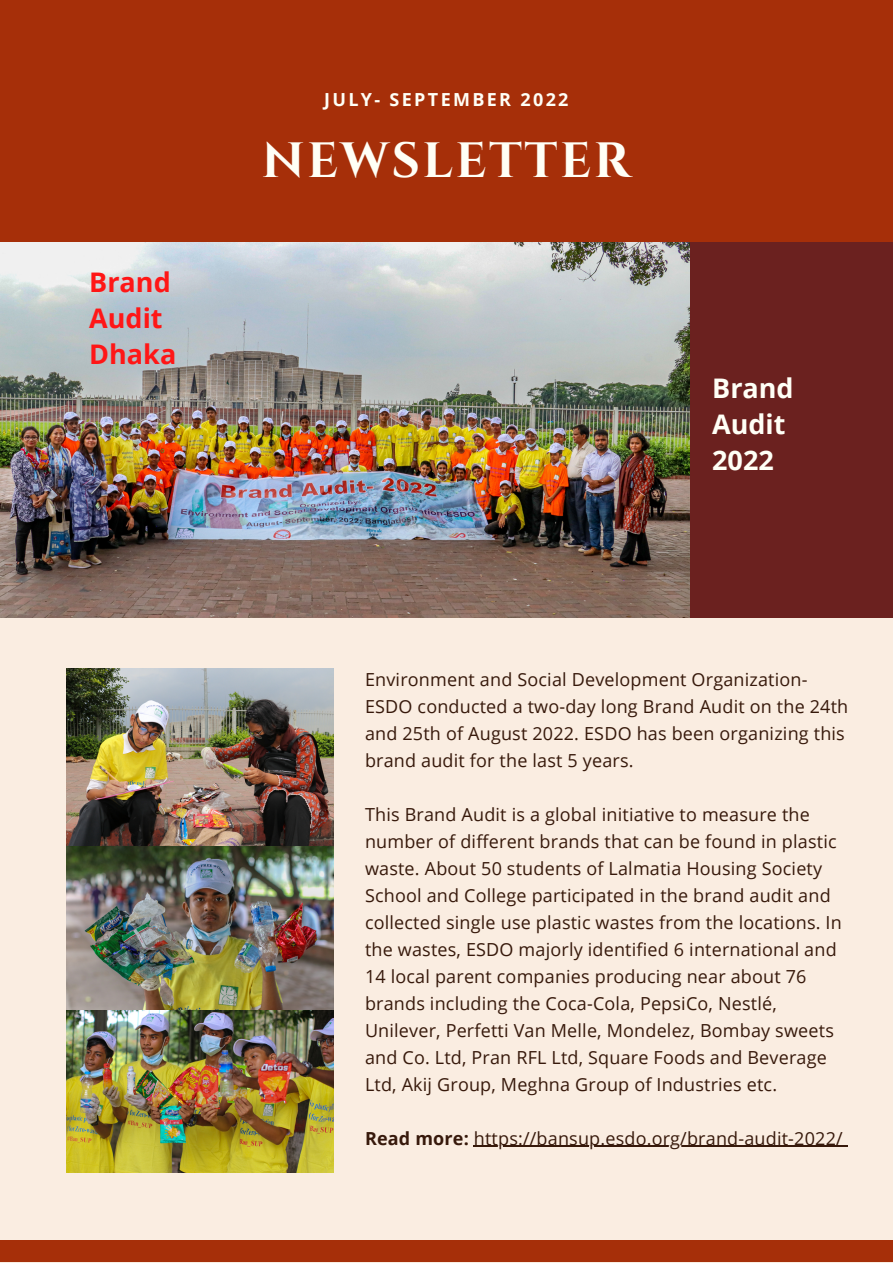
<style>
.page{position:relative;width:893px;height:1264px;background:#fff}
.page>*{position:absolute;margin:0;border:0;box-sizing:border-box;transform-origin:0 0}
.t1{font:700 49.5px "Cinzel";letter-spacing:.05em;color:#fffff6}
.t2{font:700 27px/36px "Open Sans";color:#ff1616}
.t3{font:700 27px/36px "Open Sans";color:#fffff6}
.t4{font:18px/27px "Open Sans";letter-spacing:.01em;color:#37190b}
.t5{font:700 18px "Open Sans";letter-spacing:.13em;color:#fffff6}
.s1{font-weight:700}
</style>
<div class="page">
<div style="left:0;top:0;width:892px;height:1262px;background:#faede1"></div>
<div style="left:0;top:0;width:892px;height:242px;background:#a62f09"></div>
<div style="left:0;top:1240px;width:892px;height:21px;background:#a62f09"></div>
<div style="left:678px;top:242px;width:214px;height:376px;background:#6b211f"></div>
<img style="left:0;top:242px;width:689px;height:375px">
<img style="left:66px;top:668px;width:268px;height:342px">
<img style="left:66px;top:1010px;width:268px;height:162px">
<hr style="left:474px;top:1145px;width:368px;height:1px;background:#37190b">
<h2 class="t2" style="left:89px;top:263px;width:89px">Brand<br>Audit<br>Dhaka</h2>
<p class="t5" style="left:324px;top:87px;width:246px">JULY- SEPTEMBER 2022</p>
<h1 class="t1" style="left:262px;top:129px;width:370px">NEWSLETTER</h1>
<h2 class="t3" style="left:712px;top:369px;width:83px">Brand<br>Audit<br>2022</h2>
<p class="t4" style="left:365px;top:665px;width:485px">Environment and Social Development Organization-ESDO conducted a two-day long Brand Audit on the 24th and 25th of August 2022. ESDO has been organizing this brand audit for the last 5 years.</p>
<p class="t4" style="left:365px;top:800px;width:478px">This Brand Audit is a global initiative to measure the number of different brands that can be found in plastic waste. About 50 students of Lalmatia Housing Society School and College participated in the brand audit and collected single use plastic wastes from the locations. In the wastes, ESDO majorly identified 6 international and 14 local parent companies producing near about 76 brands including the Coca-Cola, PepsiCo, Nestlé, Unilever, Perfetti Van Melle, Mondelez, Bombay sweets and Co. Ltd, Pran RFL Ltd, Square Foods and Beverage Ltd, Akij Group, Meghna Group of Industries etc.</p>
<p class="t4" style="left:365px;top:1124px;width:479px"><span class="s1">Read more:</span> https://bansup.esdo.org/brand-audit-2022/</p>
</div>
